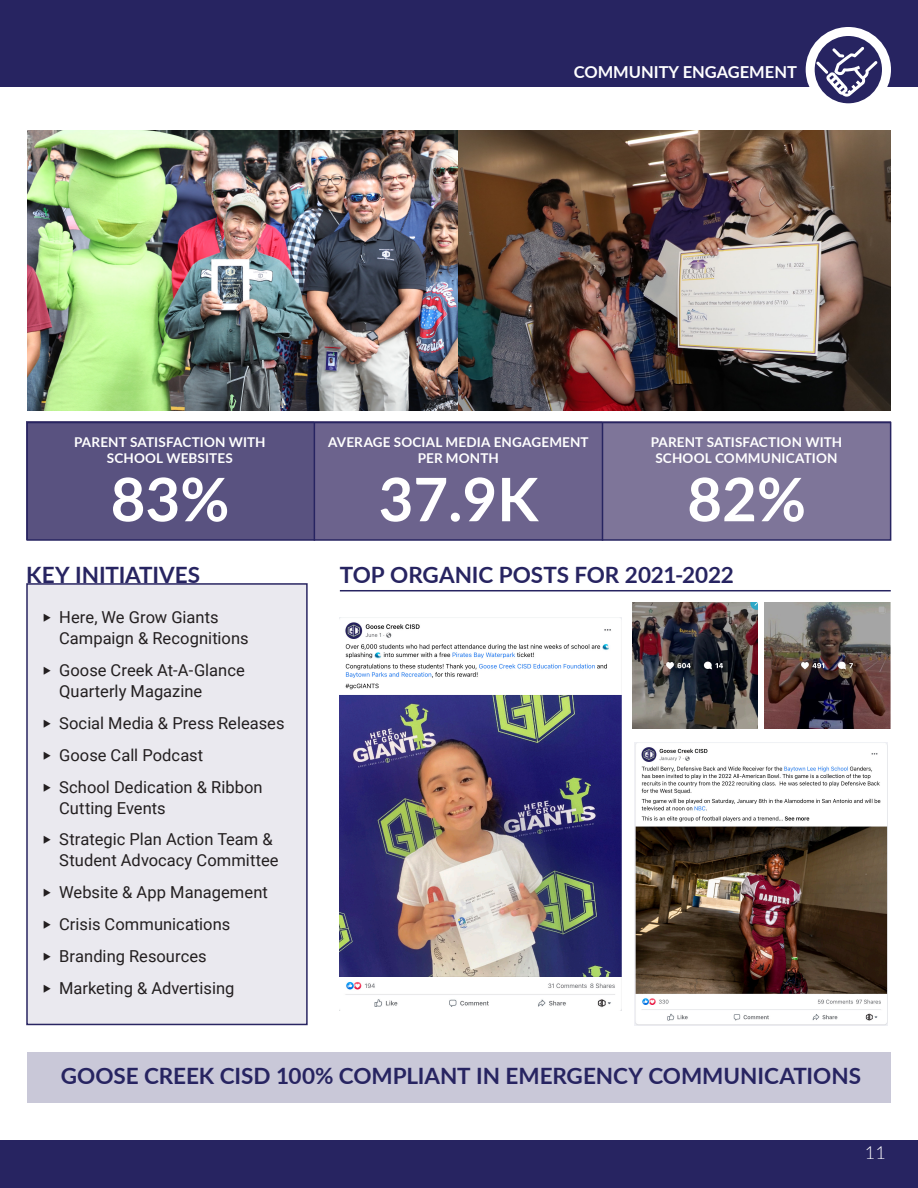
<style>
.page{position:relative;width:918px;height:1188px;background:#fff}
.page>*{position:absolute;margin:0;border:0;box-sizing:border-box;transform-origin:0 0}
.t1{font:700 60px "Lato";color:#fff}
.Purpose{font:700 22.5px "Lato";color:#272461}
.Header_2_Navy{font:700 22.5px "Lato";color:#272461}
.t2{font:300 18px "Lato";color:#fff}
.t3{font:16.5px/21px "Roboto";color:#231f20}
.t4{font:700 16.5px "Lato";color:#fff}
.Purpose-2{font:700 13.5px/16.2px "Lato";letter-spacing:.01em;color:#fff;text-align:center}
</style>
<div class="page">
<div style="left:0;top:1140px;width:918px;height:48px;background:#272461"></div>
<div style="left:0;top:0;width:918px;height:87px;background:#272461"></div>
<svg style="left:810px;top:32px;width:76px;height:76px"></svg>
<div style="left:806px;top:27px;width:85px;height:85px;border:9px solid #fff;border-radius:50%"></div>
<svg style="left:816px;top:47px;width:61px;height:50px"></svg>
<img style="left:27px;top:130px;width:864px;height:280px">
<div style="left:26px;top:583px;width:282px;height:442px;background:#eae9ef;border:2px solid #292562"></div>
<img style="left:340px;top:617px;width:281px;height:394px">
<hr style="left:340px;top:590px;width:551px;height:1px;background:#272461">
<div style="left:27px;top:1052px;width:864px;height:50px;background:#c9c8d8"></div>
<img style="left:635px;top:742px;width:253px;height:283px">
<img style="left:633px;top:603px;width:124px;height:126px">
<img style="left:764px;top:603px;width:126px;height:126px">
<div style="left:26px;top:422px;width:288px;height:118px;background:#595280"></div>
<div style="left:314px;top:422px;width:289px;height:118px;background:#6c638d"></div>
<div style="left:603px;top:422px;width:288px;height:118px;background:#7e7599"></div>
<div style="left:26px;top:422px;width:865px;height:119px;border:2px solid #272461"></div>
<hr style="left:314px;top:423px;width:1px;height:118px;background:#272461">
<hr style="left:602px;top:423px;width:1px;height:118px;background:#272461">
<p class="t4" style="left:574px;top:60px;width:225px">COMMUNITY ENGAGEMENT</p>
<p class="Purpose-2" style="left:74px;top:434px;width:193px">PARENT SATISFACTION WITH<br>SCHOOL WEBSITES</p>
<p class="t1" style="left:111px;top:455px;width:120px">83%</p>
<p class="Purpose" style="left:26px;top:558px;width:175px">KEY INITIATIVES</p>
<p class="t3" style="left:59px;top:606px;width:191px;text-indent:-16px">‣ Here, We Grow Giants<br>Campaign &amp; Recognitions</p>
<p class="t3" style="left:59px;top:659px;width:187px;text-indent:-16px">‣ Goose Creek At-A-Glance<br>Quarterly Magazine</p>
<p class="t3" style="left:43px;top:712px;width:243px">‣ Social Media &amp; Press Releases</p>
<p class="t3" style="left:43px;top:744px;width:162px">‣ Goose Call Podcast</p>
<p class="t3" style="left:59px;top:776px;width:205px;text-indent:-16px">‣ School Dedication &amp; Ribbon<br>Cutting Events</p>
<p class="t3" style="left:59px;top:828px;width:221px;text-indent:-16px">‣ Strategic Plan Action Team &amp;<br>Student Advocacy Committee</p>
<p class="t3" style="left:43px;top:881px;width:227px">‣ Website &amp; App Management</p>
<p class="t3" style="left:43px;top:913px;width:189px">‣ Crisis Communications</p>
<p class="t3" style="left:43px;top:945px;width:166px">‣ Branding Resources</p>
<p class="t3" style="left:43px;top:977px;width:193px">‣ Marketing &amp; Advertising</p>
<p class="Purpose-2" style="left:328px;top:434px;width:262px">AVERAGE SOCIAL MEDIA ENGAGEMENT</p>
<p class="Purpose-2" style="left:418px;top:450px;width:83px">PER MONTH</p>
<p class="t1" style="left:379px;top:455px;width:161px">37.9K</p>
<p class="Purpose-2" style="left:651px;top:434px;width:193px">PARENT SATISFACTION WITH</p>
<p class="Purpose-2" style="left:655px;top:450px;width:184px">SCHOOL COMMUNICATION</p>
<p class="t1" style="left:687px;top:455px;width:120px">82%</p>
<p class="Header_2_Navy" style="left:340px;top:558px;width:396px">TOP ORGANIC POSTS FOR 2021-2022</p>
<p class="Purpose" style="left:61px;top:1059px;width:802px">GOOSE CREEK CISD 100% COMPLIANT IN EMERGENCY COMMUNICATIONS</p>
<p class="t2" style="left:865px;top:1140px;width:22px">11</p>
</div>
